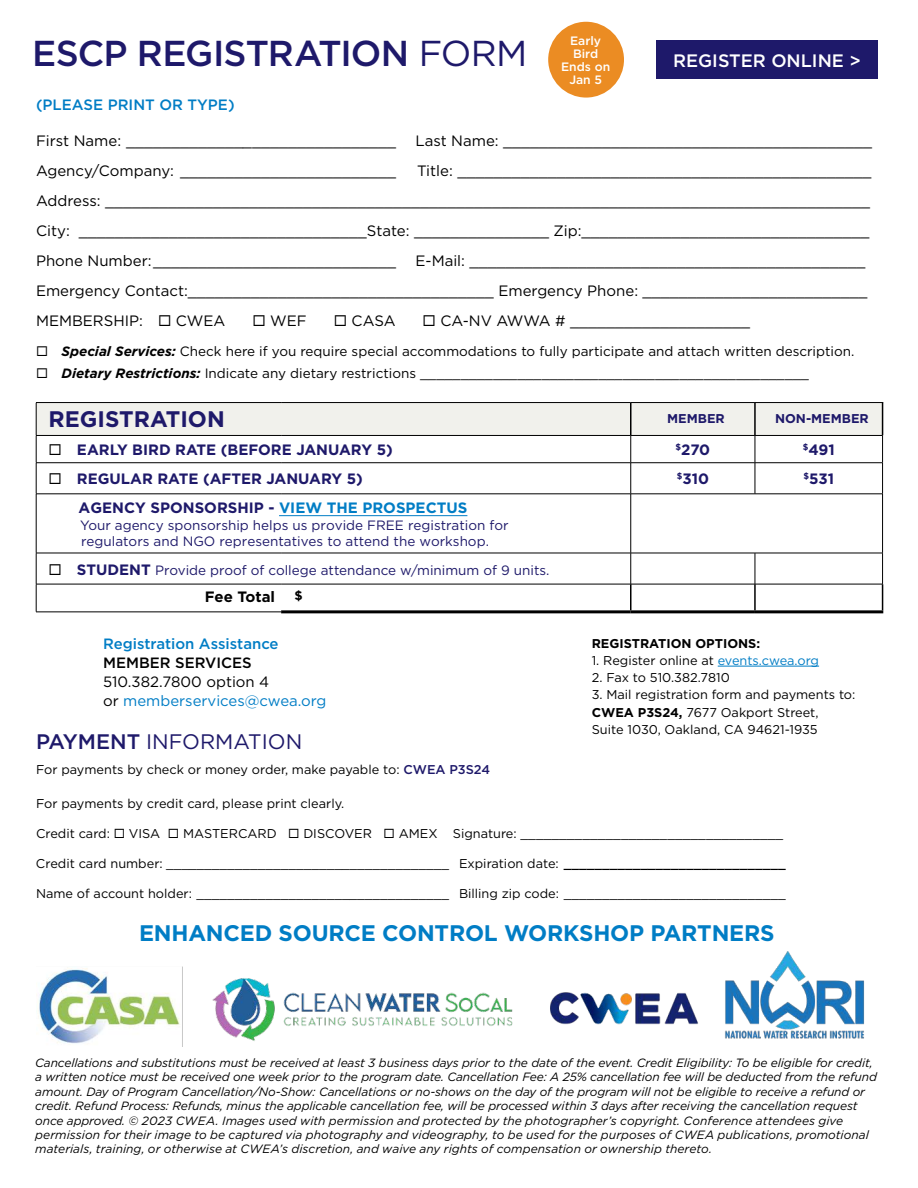
<style>
.page{position:relative;width:918px;height:1188px;background:#fff}
.page>*{position:absolute;margin:0;border:0;box-sizing:border-box;transform-origin:0 0}
.t1{font:500 36px "Gotham";letter-spacing:-.025em;color:#1e196a}
.t2{font:700 22.5px "Gotham";letter-spacing:-.01em;color:#007dc5}
.t3{font:700 22.5px "Gotham";color:#1e196a}
.t4{font:21px "Gotham";color:#1e196a}
.t5{font:500 18px "Gotham";color:#fff}
.t6{font:15px/30px "Gotham";color:#000;text-align:justify}
.t7{font:700 15px "Gotham";color:#1e196a}
.t8{font:15px/19px "Gotham";color:#007dc5}
.t9{font:500 15px "Gotham";color:#007dc5}
.t10{font:500 15px "Gotham";color:#000}
.t11{font:700 15px "Gotham";color:#000}
.t12{font:13.5px "Gotham";color:#000}
.t13{font:13.5px/16.4px "Gotham";color:#1e196a}
.t14{font:12.75px/17.2px "Gotham";color:#000}
.t15{font:700 12.75px "Gotham";color:#000}
.t16{font:700 12.75px "Gotham";color:#1e196a}
.t17{font:500 12.15px/13.2px "Gotham";color:#fff;text-align:center}
.t18{font:italic 12px/14.4px "Gotham";letter-spacing:-.01em;color:#000}
.s1{font-weight:400}
.s2{font-weight:700;font-style:italic}
.s3{color:#000}
.s4{color:#007dc5}
.s5{font-weight:700;font-size:15px}
.s6{font-weight:700}
.s7{font-weight:500}
.s8{font-weight:500;color:#1e196a}
</style>
<div class="page">
<div style="left:656px;top:40px;width:222px;height:39px;background:#1e196a"></div>
<div style="left:548px;top:22px;width:76px;height:76px;background:#eb8c23;border-radius:50%"></div>
<hr style="left:630px;top:584px;width:2px;height:26px;background:#000">
<hr style="left:754px;top:584px;width:2px;height:26px;background:#000">
<svg style="left:882px;top:585px;width:1px;height:25px"></svg>
<hr style="left:36px;top:402px;width:245px;height:1px;background:#000">
<hr style="left:281px;top:402px;width:350px;height:1px;background:#000">
<hr style="left:631px;top:402px;width:124px;height:1px;background:#000">
<hr style="left:755px;top:402px;width:128px;height:1px;background:#000">
<svg style="left:36px;top:403px;width:847px;height:59px"></svg>
<hr style="left:36px;top:462px;width:245px;height:1px;background:#000">
<hr style="left:36px;top:463px;width:1px;height:31px;background:#000">
<hr style="left:281px;top:462px;width:350px;height:1px;background:#000">
<hr style="left:630px;top:463px;width:1px;height:31px;background:#000">
<hr style="left:755px;top:463px;width:1px;height:31px;background:#000">
<hr style="left:882px;top:463px;width:1px;height:31px;background:#000">
<hr style="left:36px;top:494px;width:245px;height:1px;background:#000">
<hr style="left:36px;top:494px;width:1px;height:59px;background:#000">
<hr style="left:281px;top:494px;width:350px;height:1px;background:#000">
<hr style="left:630px;top:494px;width:1px;height:59px;background:#000">
<hr style="left:882px;top:494px;width:1px;height:59px;background:#000">
<hr style="left:36px;top:553px;width:245px;height:1px;background:#000">
<hr style="left:36px;top:553px;width:1px;height:31px;background:#000">
<hr style="left:281px;top:553px;width:350px;height:1px;background:#000">
<hr style="left:630px;top:553px;width:1px;height:31px;background:#000">
<hr style="left:755px;top:553px;width:1px;height:31px;background:#000">
<hr style="left:882px;top:553px;width:1px;height:31px;background:#000">
<hr style="left:36px;top:584px;width:245px;height:1px;background:#000">
<svg style="left:36px;top:584px;width:1px;height:28px"></svg>
<hr style="left:281px;top:584px;width:350px;height:1px;background:#000">
<hr style="left:631px;top:584px;width:124px;height:1px;background:#000">
<hr style="left:755px;top:584px;width:128px;height:1px;background:#000">
<hr style="left:36px;top:612px;width:245px;height:1px;background:#000">
<hr style="left:281px;top:610px;width:350px;height:3px;background:#000">
<hr style="left:631px;top:610px;width:124px;height:3px;background:#000">
<hr style="left:755px;top:610px;width:128px;height:3px;background:#000">
<hr style="left:631px;top:435px;width:124px;height:1px;background:#000">
<hr style="left:755px;top:435px;width:128px;height:1px;background:#000">
<hr style="left:631px;top:462px;width:124px;height:1px;background:#000">
<hr style="left:755px;top:462px;width:128px;height:1px;background:#000">
<hr style="left:631px;top:494px;width:124px;height:1px;background:#000">
<hr style="left:755px;top:494px;width:128px;height:1px;background:#000">
<hr style="left:631px;top:553px;width:124px;height:1px;background:#000">
<hr style="left:755px;top:553px;width:128px;height:1px;background:#000">
<hr style="left:279px;top:515px;width:188px;height:1px;background:#007dc5">
<hr style="left:718px;top:666px;width:101px;height:1px;background:#007dc5">
<img style="left:38px;top:952px;width:827px;height:94px">
<h1 class="t1" style="left:32px;top:29px;width:497px">ESCP REGISTRATION <span class="s1">FORM</span></h1>
<p class="t17" style="left:561px;top:34px;width:51px">Early<br>Bird<br>Ends on<br>Jan 5</p>
<h3 class="t5" style="left:673px;top:49px;width:189px">REGISTER ONLINE &gt;</h3>
<p class="t9" style="left:36px;top:94px;width:200px">(PLEASE PRINT OR TYPE)</p>
<p class="t6" style="left:36px;top:126px;width:362px">First Name: ______________________________</p>
<p class="t6" style="left:416px;top:126px;width:458px">Last Name: _________________________________________</p>
<p class="t6" style="left:36px;top:156px;width:362px">Agency/Company: ________________________</p>
<p class="t6" style="left:36px;top:156px;width:837px;text-indent:381px">Title: ______________________________________________ Address: _____________________________________________________________________________________ City: ________________________________State: _______________ Zip:________________________________ Phone Number:___________________________</p>
<p class="t6" style="left:36px;top:246px;width:833px;text-align:left;text-indent:380px">E-Mail: ____________________________________________<br>Emergency Contact:__________________________________ Emergency Phone: _________________________<br>MEMBERSHIP: ◻ CWEA</p>
<p class="t6" style="left:252px;top:306px;width:56px">◻ WEF</p>
<p class="t6" style="left:334px;top:306px;width:63px">◻ CASA</p>
<p class="t6" style="left:423px;top:306px;width:329px">◻ CA-NV AWWA # ____________________</p>
<p class="t12" style="left:36px;top:342px;width:820px">◻ <span class="s2">Special Services:</span> Check here if you require special accommodations to fully participate and attach written description.</p>
<p class="t12" style="left:36px;top:365px;width:774px">◻ <span class="s2">Dietary Restrictions:</span> Indicate any dietary restrictions ________________________________________________</p>
<h2 class="t3" style="left:49px;top:404px;width:178px">REGISTRATION</h2>
<p class="t16" style="left:667px;top:410px;width:59px">MEMBER</p>
<p class="t16" style="left:775px;top:410px;width:95px">NON-MEMBER</p>
<p class="t7" style="left:49px;top:440px;width:346px"><span class="s3">◻</span> EARLY BIRD RATE (BEFORE JANUARY 5)</p>
<p class="t7" style="left:675px;top:440px;width:36px"><sup>$</sup>270</p>
<p class="t7" style="left:803px;top:440px;width:34px"><sup>$</sup>491</p>
<p class="t7" style="left:49px;top:469px;width:316px"><span class="s3">◻</span> REGULAR RATE (AFTER JANUARY 5)</p>
<p class="t7" style="left:677px;top:469px;width:34px"><sup>$</sup>310</p>
<p class="t7" style="left:803px;top:469px;width:32px"><sup>$</sup>531</p>
<p class="t7" style="left:79px;top:498px;width:390px">AGENCY SPONSORSHIP - <span class="s4">VIEW THE PROSPECTUS</span></p>
<p class="t13" style="left:80px;top:516px;width:430px">Your agency sponsorship helps us provide FREE registration for regulators and NGO representatives to attend the workshop.</p>
<p class="t13" style="left:49px;top:561px;width:503px"><span class="s3">◻</span> <span class="s5">STUDENT</span> Provide proof of college attendance w/minimum of 9 units.</p>
<p class="t11" style="left:205px;top:587px;width:72px">Fee Total</p>
<p class="t15" style="left:295px;top:587px;width:10px">$</p>
<p class="t15" style="left:592px;top:635px;width:170px">REGISTRATION OPTIONS:</p>
<p class="t14" style="left:592px;top:651px;width:229px">1. Register online at <span class="s4">events.cwea.org</span></p>
<p class="t14" style="left:592px;top:669px;width:140px">2. Fax to 510.382.7810</p>
<p class="t14" style="left:592px;top:686px;width:265px">3. Mail registration form and payments to:<br><span class="s6">CWEA P3S24,</span> 7677 Oakport Street,<br>Suite 1030, Oakland, CA 94621-1935</p>
<p class="t9" style="left:103px;top:634px;width:177px">Registration Assistance</p>
<p class="t10" style="left:103px;top:653px;width:150px">MEMBER SERVICES</p>
<p class="t8" style="left:103px;top:672px;width:225px"><span class="s3">510.382.7800 option 4<br>or</span> memberservices@cwea.org</p>
<h3 class="t4" style="left:36px;top:728px;width:268px"><span class="s7">PAYMENT</span> INFORMATION</h3>
<p class="t14" style="left:36px;top:760px;width:456px">For payments by check or money order, make payable to: <span class="s8">CWEA P3S24</span></p>
<p class="t14" style="left:36px;top:795px;width:310px">For payments by credit card, please print clearly.</p>
<p class="t14" style="left:36px;top:825px;width:749px">Credit card: ◻ VISA ◻ MASTERCARD ◻ DISCOVER ◻ AMEX Signature: __________________________________</p>
<p class="t14" style="left:36px;top:855px;width:751px">Credit card number: _____________________________________ Expiration date: <span class="s7">_____________________________</span></p>
<p class="t14" style="left:36px;top:885px;width:751px">Name of account holder: _________________________________ Billing zip code: _____________________________</p>
<h2 class="t2" style="left:139px;top:919px;width:637px">ENHANCED SOURCE CONTROL WORKSHOP PARTNERS</h2>
<p class="t18" style="left:35px;top:1055px;width:843px">Cancellations and substitutions must be received at least 3 business days prior to the date of the event. Credit Eligibility: To be eligible for credit, a written notice must be received one week prior to the program date. Cancellation Fee: A 25% cancellation fee will be deducted from the refund amount. Day of Program Cancellation/No-Show: Cancellations or no-shows on the day of the program will not be eligible to receive a refund or credit. Refund Process: Refunds, minus the applicable cancellation fee, will be processed within 3 days after receiving the cancellation request once approved. © 2023 CWEA. Images used with permission and protected by the photographer’s copyright. Conference attendees give permission for their image to be captured via photography and videography, to be used for the purposes of CWEA publications, promotional materials, training, or otherwise at CWEA’s discretion, and waive any rights of compensation or ownership thereto.</p>
</div>
